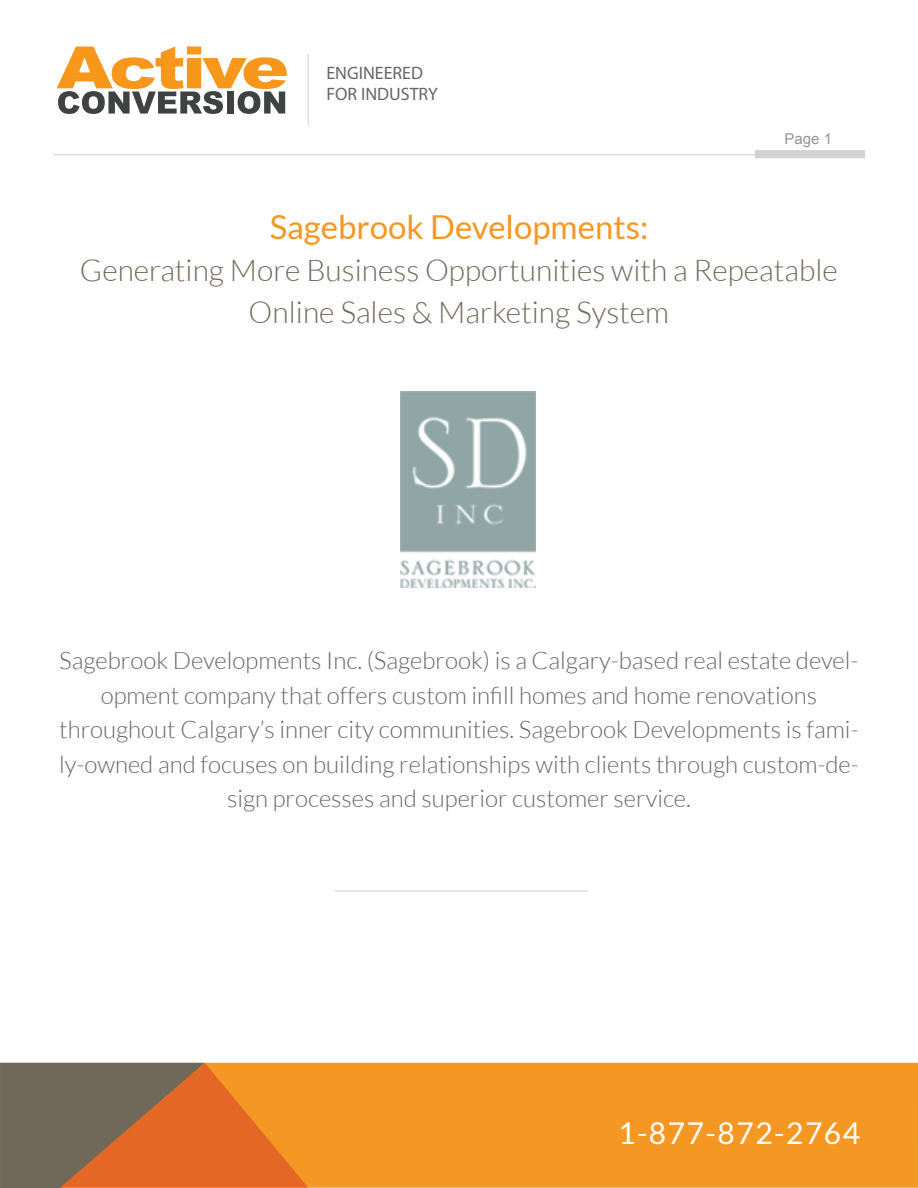
<style>
.page{position:relative;width:918px;height:1188px;background:#fff}
.page>*{position:absolute;margin:0;border:0;box-sizing:border-box;transform-origin:0 0}
.t1{font:33px "Lato";color:#f59823}
.t2{font:300 30px/42px "Lato";color:#72695a;text-align:center}
.t3{font:30px "Lato";letter-spacing:.05em;color:#fff}
.t4{font:300 24px/34.5px "Lato";color:#666;text-align:center}
.t5{font:18px/21.6px "Myriad Pro";color:#666}
.t6{font:15px "Arial";color:#939598}
</style>
<div class="page">
<hr style="left:335px;top:890px;width:253px;height:2px;background:#d1d2d4">
<div style="left:0;top:1063px;width:918px;height:125px;background:#f59823"></div>
<svg style="left:0;top:1063px;width:308px;height:125px"></svg>
<hr style="left:308px;top:54px;width:1px;height:71px;background:#d1d2d4">
<hr style="left:54px;top:154px;width:811px;height:1px;background:#d1d2d4">
<div style="left:755px;top:150px;width:110px;height:8px;background:#d1d2d4"></div>
<svg style="left:57px;top:46px;width:230px;height:68px"></svg>
<img style="left:400px;top:392px;width:136px;height:196px">
<p class="t5" style="left:326px;top:61px;width:113px">ENGINEERED<br>FOR INDUSTRY</p>
<p class="t6" style="left:784px;top:129px;width:49px">Page 1</p>
<h1 class="t1" style="left:270px;top:208px;width:380px">Sagebrook Developments:</h1>
<p class="t2" style="left:80px;top:249px;width:759px">Generating More Business Opportunities with a Repeatable<br>Online Sales &amp; Marketing System</p>
<p class="t4" style="left:59px;top:643px;width:801px">Sagebrook Developments Inc. (Sagebrook) is a Calgary-based real estate devel&shy;opment company that offers custom infill homes and home renovations throughout Calgary’s inner city communities. Sagebrook Developments is fami&shy;ly-owned and focuses on building relationships with clients through custom-de&shy;sign processes and superior customer service.</p>
<p class="t3" style="left:618px;top:1116px;width:244px">1-877-872-2764</p>
</div>
